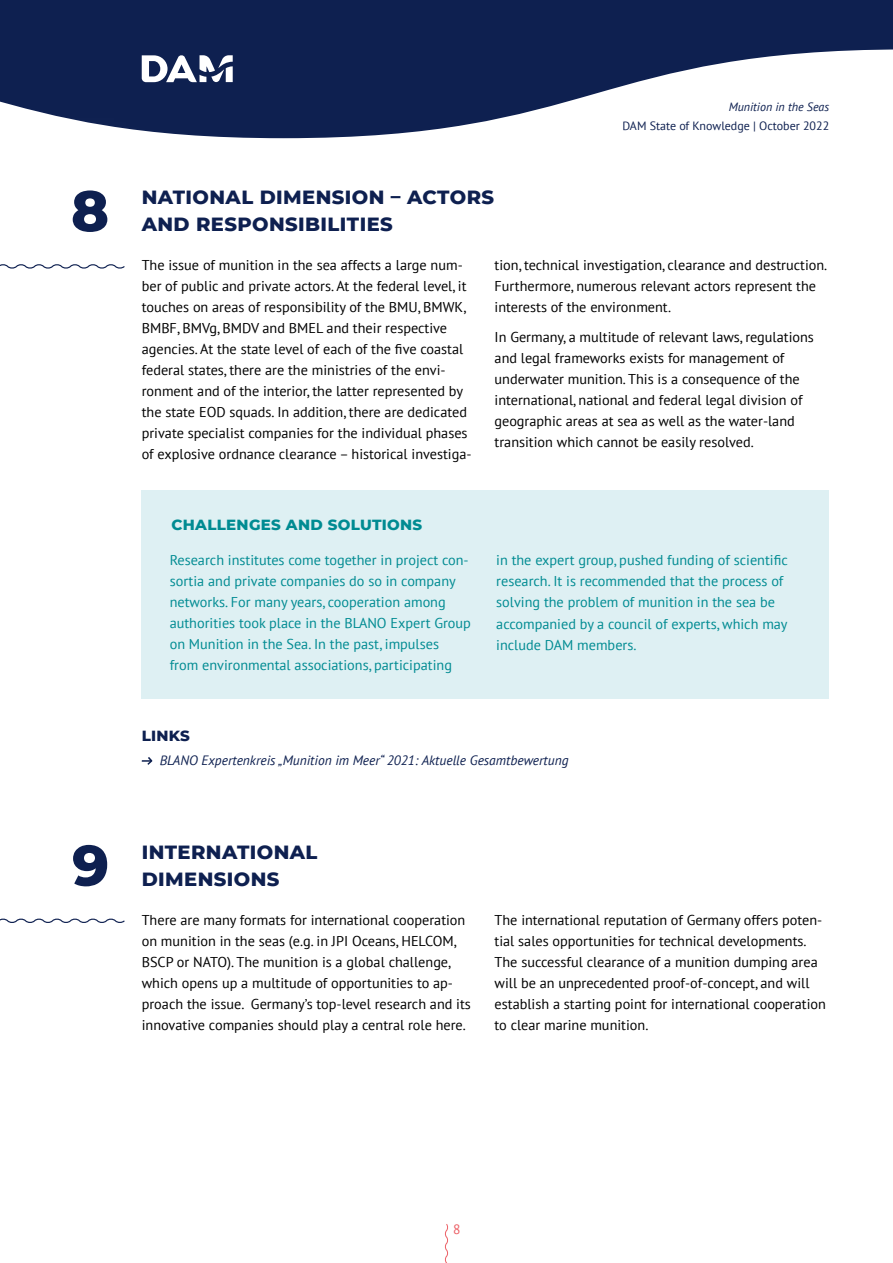
<style>
.page{position:relative;width:893px;height:1263px;background:#fff}
.page>*{position:absolute;margin:0;border:0;box-sizing:border-box;transform-origin:0 0}
.t1{font:800 57px "Montserrat";color:#0e2050}
.t2{font:800 19.5px/27px "Montserrat";letter-spacing:.02em;color:#0e2050}
.t3{font:800 15px "Montserrat";letter-spacing:.02em;color:#008b92}
.t4{font:800 15px "Montserrat";letter-spacing:.02em;color:#0e2050}
.t5{font:14.25px/21px "PT Sans";color:#000}
.t6{font:14.25px/21px "PT Sans";color:#008b92}
.t7{font:italic 13.5px "PT Sans";color:#0e2050}
.t8{font:13.5px "PT Sans";color:#ec5f65}
.t9{font:12px "PT Sans";color:#0e2050}
.t10{font:italic 12px "PT Sans";color:#0e2050}
</style>
<div class="page">
<svg style="left:0;top:0;width:893px;height:138px;fill:#0e2050"></svg>
<svg style="left:142px;top:55px;width:91px;height:27px"></svg>
<div style="left:0;top:93px;width:207px;height:237px;background:#fff;opacity:.75"></div>
<div style="left:109px;top:155px;width:417px;height:111px;background:#fff"></div>
<svg style="left:445px;top:1224px;width:3px;height:39px"></svg>
<div style="left:142px;top:490px;width:687px;height:208px;background:#def0f3"></div>
<h1 class="t1" style="left:71px;top:169px;width:40px">8</h1>
<h2 class="t2" style="left:142px;top:183px;width:354px">NATIONAL DIMENSION – ACTORS<br>AND RESPONSIBILITIES</h2>
<p class="t10" style="left:729px;top:99px;width:102px">Munition in the Seas</p>
<p class="t9" style="left:622px;top:118px;width:208px">DAM State of Knowledge | October 2022</p>
<p class="t5" style="left:142px;top:254px;width:331px">The issue of munition in the sea affects a large num&shy;ber of public and private actors. At the federal level, it touches on areas of responsibility of the BMU, BMWK, BMBF, BMVg, BMDV and BMEL and their respective agencies. At the state level of each of the five coastal federal states, there are the ministries of the envi&shy;ronment and of the interior, the latter represented by the state EOD squads. In addition, there are dedicated private specialist companies for the individual phases of explosive ordnance clearance – historical investiga-</p>
<p class="t5" style="left:495px;top:254px;width:334px">tion, technical investigation, clearance and destruction.<br>Furthermore, numerous relevant actors represent the interests of the environment.</p>
<p class="t5" style="left:495px;top:326px;width:321px">In Germany, a multitude of relevant laws, regulations and legal frameworks exists for management of underwater munition. This is a consequence of the international, national and federal legal division of geographic areas at sea as well as the water-land transition which cannot be easily resolved.</p>
<p class="t3" style="left:171px;top:513px;width:252px">CHALLENGES AND SOLUTIONS</p>
<p class="t6" style="left:170px;top:550px;width:303px">Research institutes come together in project con&shy;sortia and private companies do so in company networks. For many years, cooperation among authorities took place in the BLANO Expert Group on Munition in the Sea. In the past, impulses from environmental associations, participating</p>
<p class="t6" style="left:496px;top:550px;width:293px">in the expert group, pushed funding of scientific research. It is recommended that the process of solving the problem of munition in the sea be accompanied by a council of experts, which may include DAM members.</p>
<p class="t4" style="left:142px;top:725px;width:50px">LINKS</p>
<p class="t7" style="left:160px;top:751px;width:410px">BLANO Expertenkreis „Munition im Meer“ 2021: Aktuelle Gesamtbewertung</p>
<h1 class="t1" style="left:72px;top:823px;width:38px">9</h1>
<h2 class="t2" style="left:142px;top:837px;width:177px">INTERNATIONAL<br>DIMENSIONS</h2>
<p class="t5" style="left:142px;top:909px;width:331px">There are many formats for international cooperation on munition in the seas (e.g. in JPI Oceans, HELCOM, BSCP or NATO). The munition is a global challenge, which opens up a multitude of opportunities to ap&shy;proach the issue. Germany’s top-level research and its innovative companies should play a central role here.</p>
<p class="t5" style="left:495px;top:909px;width:333px">The international reputation of Germany offers poten&shy;tial sales opportunities for technical developments.<br>The successful clearance of a munition dumping area will be an unprecedented proof-of-concept, and will establish a starting point for international cooperation to clear marine munition.</p>
<p class="t8" style="left:453px;top:1221px;width:9px">8</p>
</div>
